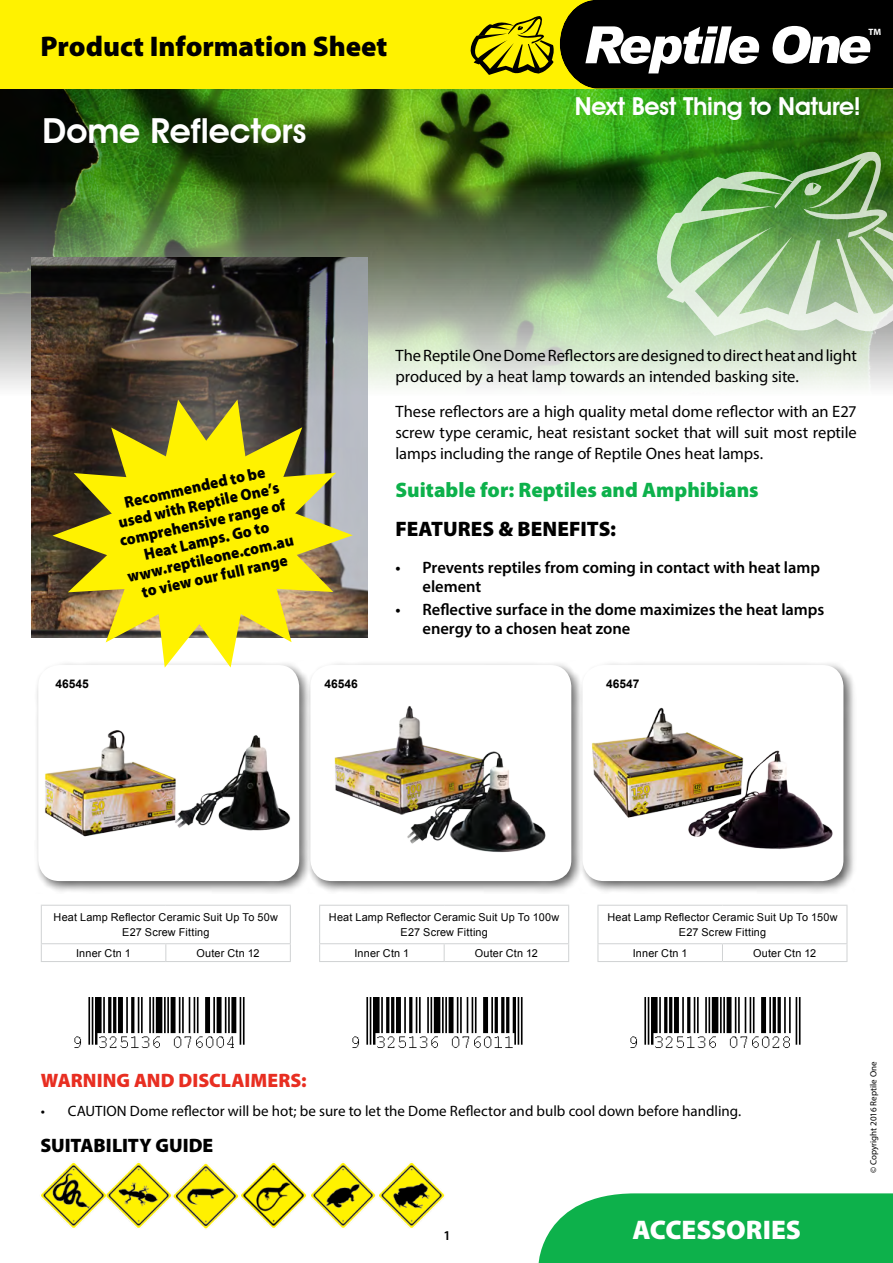
<style>
.page{position:relative;width:893px;height:1263px;background:#fff}
.page>*{position:absolute;margin:0;border:0;box-sizing:border-box;transform-origin:0 0}
.t1{font:600 34.5px "Avant Garde IT Cby BT";color:#fff}
.t2{font:900 28.5px "Myriad Pro";color:#000}
.t3{font:900 27px "Myriad Pro";color:#fff}
.t4{font:600 24.75px "Avant Garde IT Cby BT";letter-spacing:-.015em;color:#fff}
.t5{font:900 21px "Myriad Pro";color:#0db14b}
.t6{font:900 21px "Myriad Pro";color:#000}
.t7{font:900 19.5px "Myriad Pro";color:#e82e21}
.t8{font:900 19.5px "Myriad Pro";color:#000}
.t9{font:16.5px/21px "Myriad Pro";letter-spacing:-.005em;color:#000}
.t10{font:600 16.5px/19.5px "Myriad Pro";color:#000}
.t11{font:900 16.2px/18.3px "Myriad Pro";color:#000;text-align:center;scale:.94 1}
.t12{font:15px "Myriad Pro";color:#000}
.t13{font:600 13.5px "Myriad Pro";color:#000}
.t14{font:700 12px "Arial";color:#000}
.t15{font:10.8px/15px "Arial";letter-spacing:.015em;color:#000;text-align:center}
.t16{font:700 9.15px "Myriad Pro";color:#fff}
.t17{font:9px "Myriad Pro";color:#000}
</style>
<div class="page">
<img style="left:1px;top:88px;width:892px;height:311px">
<div style="left:0;top:0;width:893px;height:88px;background:#fff200"></div>
<img style="left:635px;top:149px;width:258px;height:188px">
<svg style="left:470px;top:0;width:423px;height:88px"></svg>
<img style="left:174px;top:1163px;width:65px;height:66px">
<img style="left:109px;top:1162px;width:65px;height:67px">
<svg style="left:539px;top:1193px;width:354px;height:70px;background:#1db657"></svg>
<img style="left:41px;top:1162px;width:68px;height:67px">
<div style="left:34px;top:661px;width:278px;height:233px;background:#000;opacity:.6"></div>
<div style="left:38px;top:665px;width:261px;height:216px;background:#fff;border-radius:21px"></div>
<div style="left:306px;top:661px;width:278px;height:233px;background:#000;opacity:.6"></div>
<div style="left:310px;top:665px;width:261px;height:216px;background:#fff;border-radius:21px"></div>
<div style="left:578px;top:661px;width:279px;height:233px;background:#000;opacity:.6"></div>
<div style="left:582px;top:665px;width:261px;height:216px;background:#fff;border-radius:21px"></div>
<hr style="left:41px;top:905px;width:125px;height:1px;background:#d1d3d4">
<hr style="left:41px;top:906px;width:1px;height:37px;background:#d1d3d4">
<hr style="left:166px;top:905px;width:125px;height:1px;background:#d1d3d4">
<hr style="left:290px;top:906px;width:1px;height:37px;background:#d1d3d4">
<hr style="left:41px;top:943px;width:125px;height:1px;background:#d1d3d4">
<svg style="left:41px;top:944px;width:1px;height:17px"></svg>
<hr style="left:166px;top:943px;width:125px;height:1px;background:#d1d3d4">
<svg style="left:165px;top:944px;width:1px;height:17px"></svg>
<svg style="left:290px;top:944px;width:1px;height:17px"></svg>
<hr style="left:41px;top:961px;width:125px;height:1px;background:#d1d3d4">
<hr style="left:166px;top:961px;width:125px;height:1px;background:#d1d3d4">
<img style="left:74px;top:997px;width:171px;height:51px">
<hr style="left:319px;top:905px;width:125px;height:1px;background:#d1d3d4">
<hr style="left:319px;top:906px;width:1px;height:37px;background:#d1d3d4">
<hr style="left:444px;top:905px;width:125px;height:1px;background:#d1d3d4">
<hr style="left:568px;top:906px;width:1px;height:37px;background:#d1d3d4">
<hr style="left:319px;top:943px;width:125px;height:1px;background:#d1d3d4">
<svg style="left:319px;top:944px;width:1px;height:17px"></svg>
<hr style="left:444px;top:943px;width:125px;height:1px;background:#d1d3d4">
<svg style="left:444px;top:944px;width:1px;height:17px"></svg>
<svg style="left:568px;top:944px;width:1px;height:17px"></svg>
<hr style="left:319px;top:961px;width:125px;height:1px;background:#d1d3d4">
<hr style="left:444px;top:961px;width:125px;height:1px;background:#d1d3d4">
<hr style="left:597px;top:905px;width:125px;height:1px;background:#d1d3d4">
<hr style="left:597px;top:906px;width:1px;height:37px;background:#d1d3d4">
<hr style="left:722px;top:905px;width:125px;height:1px;background:#d1d3d4">
<hr style="left:846px;top:906px;width:1px;height:37px;background:#d1d3d4">
<hr style="left:597px;top:943px;width:125px;height:1px;background:#d1d3d4">
<svg style="left:597px;top:944px;width:1px;height:17px"></svg>
<hr style="left:722px;top:943px;width:125px;height:1px;background:#d1d3d4">
<svg style="left:722px;top:944px;width:1px;height:17px"></svg>
<svg style="left:846px;top:944px;width:1px;height:17px"></svg>
<hr style="left:597px;top:961px;width:125px;height:1px;background:#d1d3d4">
<hr style="left:722px;top:961px;width:125px;height:1px;background:#d1d3d4">
<img style="left:352px;top:997px;width:171px;height:51px">
<img style="left:630px;top:997px;width:171px;height:51px">
<img style="left:45px;top:730px;width:246px;height:107px">
<img style="left:591px;top:707px;width:242px;height:142px">
<img style="left:334px;top:706px;width:212px;height:147px">
<img style="left:379px;top:1162px;width:66px;height:67px">
<img style="left:311px;top:1162px;width:65px;height:67px">
<img style="left:241px;top:1162px;width:66px;height:67px">
<img style="left:32px;top:258px;width:336px;height:379px">
<svg style="left:53px;top:399px;width:283px;height:267px;background:#604e3c"></svg>
<svg style="left:68px;top:400px;width:285px;height:268px;background:#c9be37"></svg>
<h2 class="t2" style="left:40px;top:30px;width:349px">Product Information Sheet</h2>
<h1 class="t1" style="left:43px;top:110px;width:265px">Dome Reflectors</h1>
<p class="t16" style="left:869px;top:26px;width:14px">TM</p>
<h3 class="t4" style="left:575px;top:91px;width:288px">Next Best Thing to Nature!</h3>
<p class="t11" style="left:109px;top:497px;width:182px;rotate:-13deg">Recommended to be used with Reptile One’s comprehensive range of<br>Heat Lamps. Go to www.reptileone.com.au to view our full range</p>
<p class="t14" style="left:56px;top:676px;width:35px">46545</p>
<p class="t14" style="left:324px;top:676px;width:35px">46546</p>
<p class="t9" style="left:395px;top:345px;width:463px">The Reptile One Dome Reflectors are designed to direct heat and light produced by a heat lamp towards an intended basking site.</p>
<p class="t9" style="left:395px;top:400px;width:463px;text-align:justify">These reflectors are a high quality metal dome reflector with an E27 screw type ceramic, heat resistant socket that will suit most reptile lamps including the range of Reptile Ones heat lamps.</p>
<p class="t5" style="left:395px;top:478px;width:365px">Suitable for: Reptiles and Amphibians</p>
<p class="t6" style="left:395px;top:517px;width:222px">FEATURES &amp; BENEFITS:</p>
<p class="t10" style="left:422px;top:557px;width:399px;text-indent:-27px">• Prevents reptiles from coming in contact with heat lamp element</p>
<p class="t10" style="left:422px;top:599px;width:403px;text-indent:-27px">• Reflective surface in the dome maximizes the heat lamps energy to a chosen heat zone</p>
<p class="t14" style="left:606px;top:676px;width:35px">46547</p>
<p class="t15" style="left:54px;top:910px;width:226px">Heat Lamp Reflector Ceramic Suit Up To 50w<br>E27 Screw Fitting</p>
<p class="t15" style="left:76px;top:945px;width:56px">Inner Ctn 1</p>
<p class="t15" style="left:197px;top:945px;width:65px">Outer Ctn 12</p>
<p class="t15" style="left:329px;top:910px;width:232px">Heat Lamp Reflector Ceramic Suit Up To 100w<br>E27 Screw Fitting</p>
<p class="t15" style="left:354px;top:945px;width:56px">Inner Ctn 1</p>
<p class="t15" style="left:475px;top:945px;width:65px">Outer Ctn 12</p>
<p class="t15" style="left:607px;top:910px;width:232px">Heat Lamp Reflector Ceramic Suit Up To 150w<br>E27 Screw Fitting</p>
<p class="t15" style="left:633px;top:945px;width:56px">Inner Ctn 1</p>
<p class="t15" style="left:753px;top:945px;width:65px">Outer Ctn 12</p>
<p class="t7" style="left:41px;top:1070px;width:267px">WARNING AND DISCLAIMERS:</p>
<p class="t12" style="left:41px;top:1101px;width:702px">• CAUTION Dome reflector will be hot; be sure to let the Dome Reflector and bulb cool down before handling.</p>
<p class="t8" style="left:40px;top:1134px;width:174px">SUITABILITY GUIDE</p>
<p class="t13" style="left:444px;top:1227px;width:9px">1</p>
<h3 class="t3" style="left:632px;top:1215px;width:170px">ACCESSORIES</h3>
<p class="t17" style="left:868px;top:1173px;width:113px;rotate:-90deg">© Copyright 2016 Reptile One</p>
</div>
